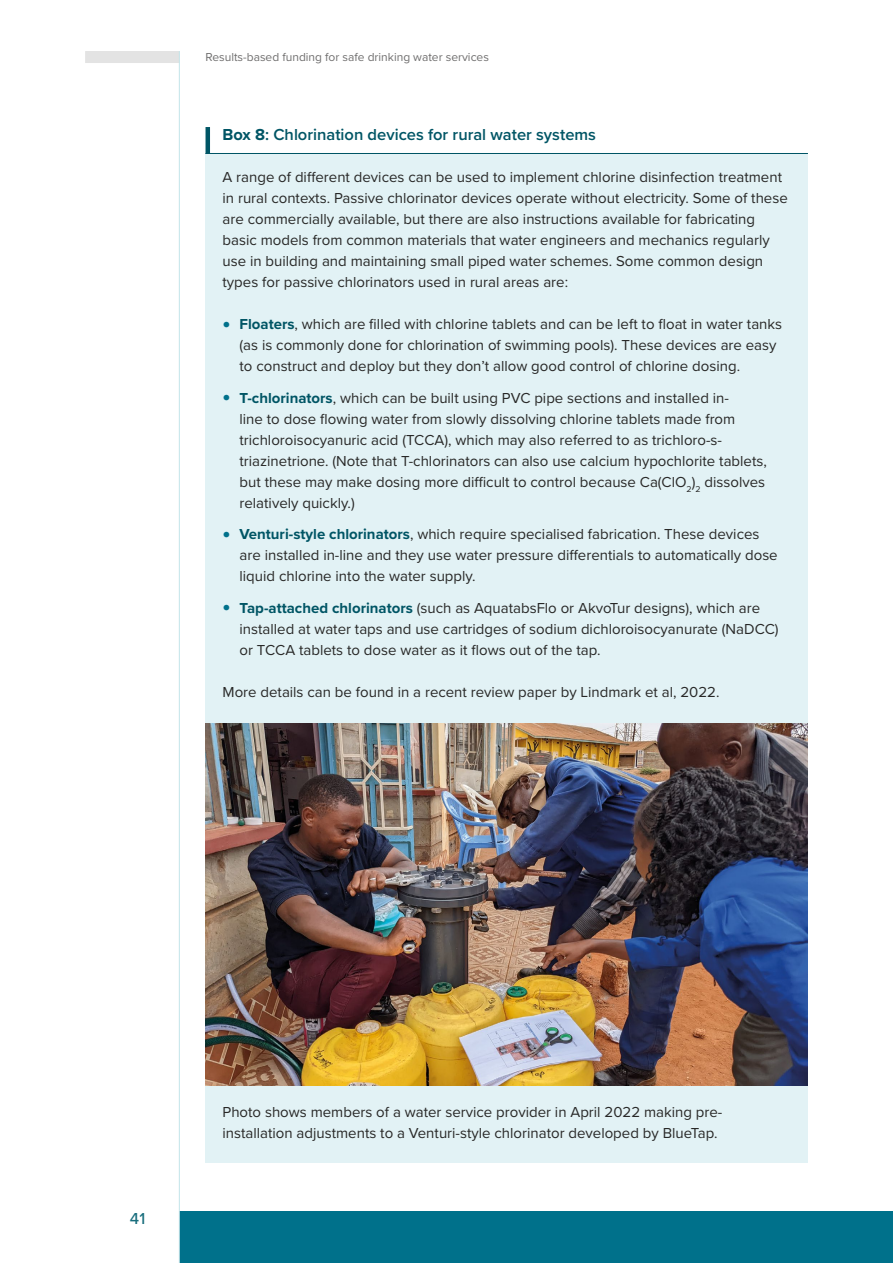
<style>
.page{position:relative;width:893px;height:1263px;background:#fff}
.page>*{position:absolute;margin:0;border:0;box-sizing:border-box;transform-origin:0 0}
.box-head{font:600 16.5px "Proxima Nova";color:#005565}
.t1{font:500 16.5px "Proxima Nova";color:#196e7d}
.box-text{font:15px/21px "Proxima Nova";color:#282827}
.t2{font:12px "Proxima Nova";color:#706f6f}
.s1{font-weight:700}
.s2{font-family:"Proxima Nova Extrabld";font-size:22.5px;color:#00718b}
.s3{font-weight:700;color:#005565}
</style>
<div class="page">
<hr style="left:0;top:1211px;width:1px;height:52px;background:#00718b">
<div style="left:180px;top:1211px;width:713px;height:52px;background:#00718b"></div>
<div style="left:85px;top:51px;width:95px;height:12px;background:#e3e3e3"></div>
<hr style="left:179px;top:51px;width:1px;height:1212px;background:#c3e4e9">
<hr style="left:206px;top:127px;width:4px;height:27px;background:#005565">
<hr style="left:206px;top:153px;width:602px;height:1px;background:#005565">
<div style="left:206px;top:154px;width:602px;height:233px;background:#e2f2f5"></div>
<div style="left:206px;top:375px;width:602px;height:157px;background:#e2f2f5"></div>
<div style="left:206px;top:511px;width:602px;height:579px;background:#e2f2f5"></div>
<div style="left:206px;top:1089px;width:602px;height:73px;background:#e2f2f5"></div>
<img style="left:206px;top:724px;width:602px;height:361px">
<p class="t2" style="left:206px;top:48px;width:285px">Results-based funding for safe drinking water services</p>
<p class="box-head" style="left:223px;top:122px;width:375px"><span class="s1">Box 8</span>: Chlorination devices for rural water systems</p>
<p class="box-text" style="left:223px;top:166px;width:567px">A range of different devices can be used to implement chlorine disinfection treatment in rural contexts. Passive chlorinator devices operate without electricity. Some of these are commercially available, but there are also instructions available for fabricating basic models from common materials that water engineers and mechanics regularly use in building and maintaining small piped water schemes. Some common design types for passive chlorinators used in rural areas are:</p>
<p class="box-text" style="left:240px;top:313px;width:544px;text-indent:-17px"><span class="s2">•</span> <span class="s3">Floaters</span>, which are filled with chlorine tablets and can be left to float in water tanks (as is commonly done for chlorination of swimming pools). These devices are easy to construct and deploy but they don’t allow good control of chlorine dosing.</p>
<p class="box-text" style="left:240px;top:386px;width:529px;text-indent:-17px"><span class="s2">•</span> <span class="s3">T-chlorinators</span>, which can be built using PVC pipe sections and installed in-<br>line to dose flowing water from slowly dissolving chlorine tablets made from trichloroisocyanuric acid (TCCA), which may also referred to as trichloro-s&shy;triazinetrione. (Note that T-chlorinators can also use calcium hypochlorite tablets, but these may make dosing more difficult to control because Ca(ClO<sub>2</sub>)<sub>2</sub> dissolves relatively quickly.)</p>
<p class="box-text" style="left:240px;top:523px;width:540px;text-indent:-17px"><span class="s2">•</span> <span class="s3">Venturi-style chlorinators</span>, which require specialised fabrication. These devices are installed in-line and they use water pressure differentials to automatically dose liquid chlorine into the water supply.</p>
<p class="box-text" style="left:240px;top:596px;width:541px;text-indent:-17px"><span class="s2">•</span> <span class="s3">Tap-attached chlorinators</span> (such as AquatabsFlo or AkvoTur designs), which are installed at water taps and use cartridges of sodium dichloroisocyanurate (NaDCC) or TCCA tablets to dose water as it flows out of the tap.</p>
<p class="box-text" style="left:223px;top:680px;width:498px">More details can be found in a recent review paper by Lindmark et al, 2022.</p>
<p class="t1" style="left:130px;top:1206px;width:17px">41</p>
<p class="box-text" style="left:223px;top:1100px;width:501px">Photo shows members of a water service provider in April 2022 making pre&shy;installation adjustments to a Venturi-style chlorinator developed by BlueTap.</p>
</div>
